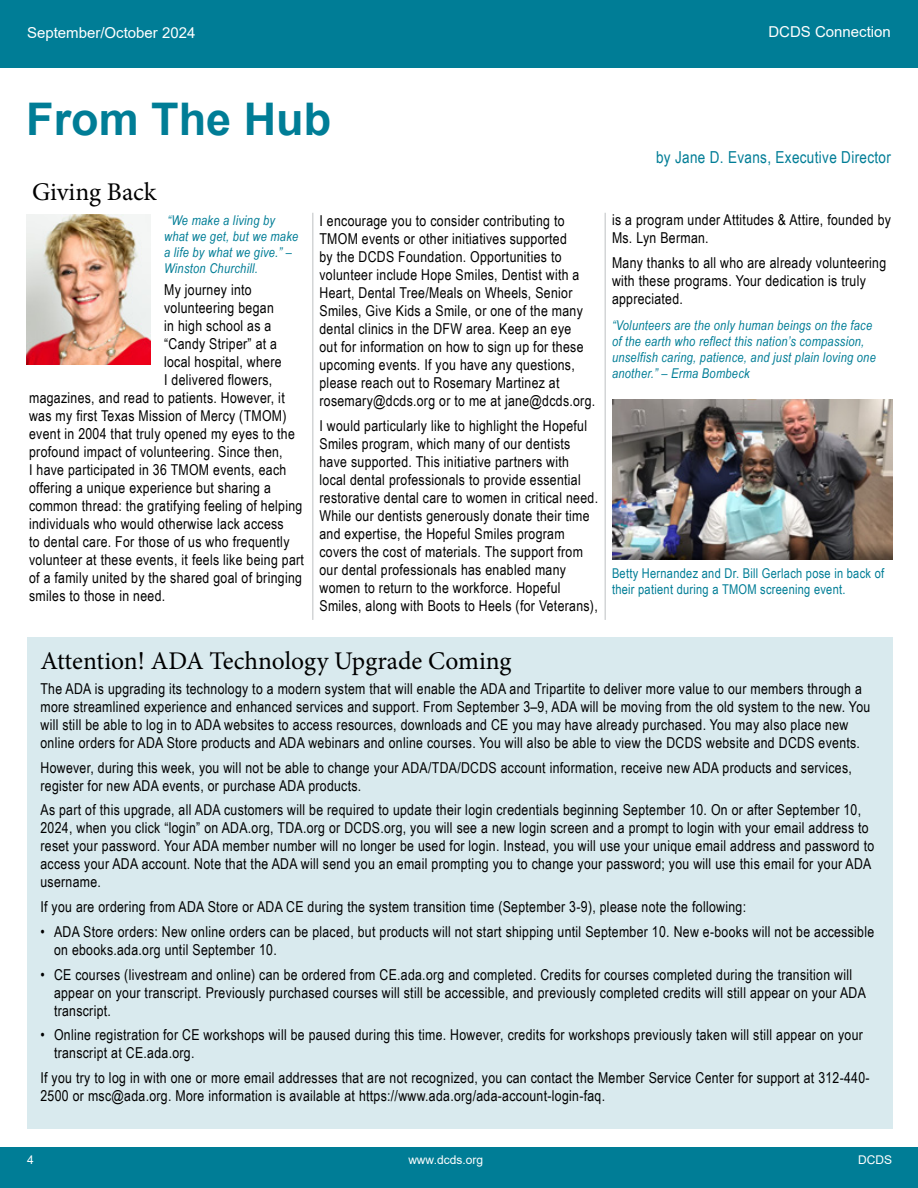
<style>
.page{position:relative;width:918px;height:1188px;background:#fff}
.page>*{position:absolute;margin:0;border:0;box-sizing:border-box;transform-origin:0 0}
.t1{font:700 45px "Arial";color:#007d96}
.t2{font:25.5px "Minion Pro";color:#000}
.t3{font:16.5px "Arial Narrow";letter-spacing:.02em;color:#007d96}
.t4{font:15px/18px "Arial Narrow";letter-spacing:.02em;color:#000}
.t5{font:15px "Arial";color:#fff}
.t6{font:italic 13.5px/16.2px "Arial Narrow";letter-spacing:.02em;color:#007d96}
.t7{font:13.5px/16.2px "Arial Narrow";letter-spacing:.02em;color:#007d96}
.t8{font:12px "Arial";color:#fff}
</style>
<div class="page">
<div style="left:0;top:0;width:918px;height:60px;background:#007d96"></div>
<div style="left:0;top:51px;width:918px;height:17px;background:#007d96"></div>
<div style="left:0;top:1148px;width:918px;height:40px;background:#007d96"></div>
<img style="left:27px;top:215px;width:123px;height:150px">
<div style="left:27px;top:637px;width:865px;height:492px;background:#d9eaee"></div>
<img style="left:612px;top:400px;width:280px;height:159px">
<hr style="left:312px;top:213px;width:2px;height:407px;background:#d3d5d6">
<hr style="left:604px;top:213px;width:2px;height:407px;background:#d3d5d6">
<p class="t5" style="left:27px;top:22px;width:170px">September/October 2024</p>
<p class="t5" style="left:768px;top:22px;width:124px">DCDS Connection</p>
<h1 class="t1" style="left:26px;top:88px;width:307px">From The Hub</h1>
<h2 class="t2" style="left:32px;top:175px;width:126px">Giving Back</h2>
<p class="t6" style="left:164px;top:212px;width:136px">“We make a living by what we get, but we make a life by what we give.” –<br>Winston Churchill.</p>
<p class="t4" style="left:164px;top:280px;width:89px">My journey into</p>
<p class="t4" style="left:164px;top:298px;width:111px">volunteering began</p>
<p class="t4" style="left:164px;top:316px;width:109px">in high school as a</p>
<p class="t4" style="left:164px;top:334px;width:115px">“Candy Striper” at a</p>
<p class="t4" style="left:164px;top:352px;width:119px">local hospital, where</p>
<p class="t4" style="left:164px;top:370px;width:110px">I delivered flowers,</p>
<p class="t4" style="left:29px;top:388px;width:257px">magazines, and read to patients. However, it</p>
<p class="t4" style="left:29px;top:406px;width:259px">was my first Texas Mission of Mercy (TMOM)</p>
<p class="t4" style="left:29px;top:424px;width:267px">event in 2004 that truly opened my eyes to the</p>
<p class="t4" style="left:29px;top:442px;width:255px">profound impact of volunteering. Since then,</p>
<p class="t4" style="left:29px;top:460px;width:259px">I have participated in 36 TMOM events, each</p>
<p class="t4" style="left:29px;top:478px;width:243px">offering a unique experience but sharing a</p>
<p class="t4" style="left:29px;top:496px;width:275px">common thread: the gratifying feeling of helping</p>
<p class="t4" style="left:29px;top:514px;width:256px">individuals who would otherwise lack access</p>
<p class="t4" style="left:29px;top:532px;width:262px">to dental care. For those of us who frequently</p>
<p class="t4" style="left:29px;top:550px;width:276px">volunteer at these events, it feels like being part</p>
<p class="t4" style="left:29px;top:568px;width:274px">of a family united by the shared goal of bringing</p>
<p class="t4" style="left:29px;top:586px;width:138px">smiles to those in need.</p>
<p class="t4" style="left:320px;top:211px;width:277px">I encourage you to consider contributing to TMOM events or other initiatives supported<br>by the DCDS Foundation. Opportunities to volunteer include Hope Smiles, Dentist with a Heart, Dental Tree/Meals on Wheels, Senior Smiles, Give Kids a Smile, or one of the many dental clinics in the DFW area. Keep an eye<br>out for information on how to sign up for these upcoming events. If you have any questions, please reach out to Rosemary Martinez at rosemary@dcds.org or to me at jane@dcds.org.</p>
<p class="t4" style="left:320px;top:416px;width:280px">I would particularly like to highlight the Hopeful Smiles program, which many of our dentists have supported. This initiative partners with local dental professionals to provide essential restorative dental care to women in critical need.<br>While our dentists generously donate their time and expertise, the Hopeful Smiles program covers the cost of materials. The support from our dental professionals has enabled many women to return to the workforce. Hopeful Smiles, along with Boots to Heels (for Veterans),</p>
<p class="t3" style="left:656px;top:145px;width:236px">by Jane D. Evans, Executive Director</p>
<p class="t4" style="left:612px;top:210px;width:280px">is a program under Attitudes &amp; Attire, founded by<br>Ms. Lyn Berman.</p>
<p class="t4" style="left:612px;top:253px;width:276px">Many thanks to all who are already volunteering with these programs. Your dedication is truly appreciated.</p>
<p class="t6" style="left:612px;top:317px;width:265px">“Volunteers are the only human beings on the face of the earth who reflect this nation’s compassion, unselfish caring, patience, and just plain loving one another.” – Erma Bombeck</p>
<p class="t7" style="left:612px;top:565px;width:274px">Betty Hernandez and Dr. Bill Gerlach pose in back of their patient during a TMOM screening event.</p>
<h2 class="t2" style="left:40px;top:644px;width:473px">Attention! ADA Technology Upgrade Coming</h2>
<p class="t4" style="left:40px;top:679px;width:831px">The ADA is upgrading its technology to a modern system that will enable the ADA and Tripartite to deliver more value to our members through a more streamlined experience and enhanced services and support. From September 3–9, ADA will be moving from the old system to the new. You will still be able to log in to ADA websites to access resources, downloads and CE you may have already purchased. You may also place new online orders for ADA Store products and ADA webinars and online courses. You will also be able to view the DCDS website and DCDS events.</p>
<p class="t4" style="left:40px;top:758px;width:813px">However, during this week, you will not be able to change your ADA/TDA/DCDS account information, receive new ADA products and services, register for new ADA events, or purchase ADA products.</p>
<p class="t4" style="left:40px;top:801px;width:835px">As part of this upgrade, all ADA customers will be required to update their login credentials beginning September 10. On or after September 10, 2024, when you click “login” on ADA.org, TDA.org or DCDS.org, you will see a new login screen and a prompt to login with your email address to reset your password. Your ADA member number will no longer be used for login. Instead, you will use your unique email address and password to access your ADA account. Note that the ADA will send you an email prompting you to change your password; you will use this email for your ADA username.</p>
<p class="t4" style="left:40px;top:897px;width:707px">If you are ordering from ADA Store or ADA CE during the system transition time (September 3-9), please note the following:</p>
<p class="t4" style="left:54px;top:922px;width:822px;text-indent:-14px">• ADA Store orders: New online orders can be placed, but products will not start shipping until September 10. New e-books will not be accessible on ebooks.ada.org until September 10.</p>
<p class="t4" style="left:54px;top:965px;width:813px;text-indent:-14px">• CE courses (livestream and online) can be ordered from CE.ada.org and completed. Credits for courses completed during the transition will appear on your transcript. Previously purchased courses will still be accessible, and previously completed credits will still appear on your ADA transcript.</p>
<p class="t4" style="left:54px;top:1026px;width:810px;text-indent:-14px">• Online registration for CE workshops will be paused during this time. However, credits for workshops previously taken will still appear on your transcript at CE.ada.org.</p>
<p class="t4" style="left:40px;top:1068px;width:831px">If you try to log in with one or more email addresses that are not recognized, you can contact the Member Service Center for support at 312-440-<br>2500 or msc@ada.org. More information is available at https://www.ada.org/ada-account-login-faq.</p>
<p class="t8" style="left:27px;top:1152px;width:8px">4</p>
<p class="t8" style="left:408px;top:1152px;width:76px">www.dcds.org</p>
<p class="t8" style="left:858px;top:1152px;width:35px">DCDS</p>
</div>
